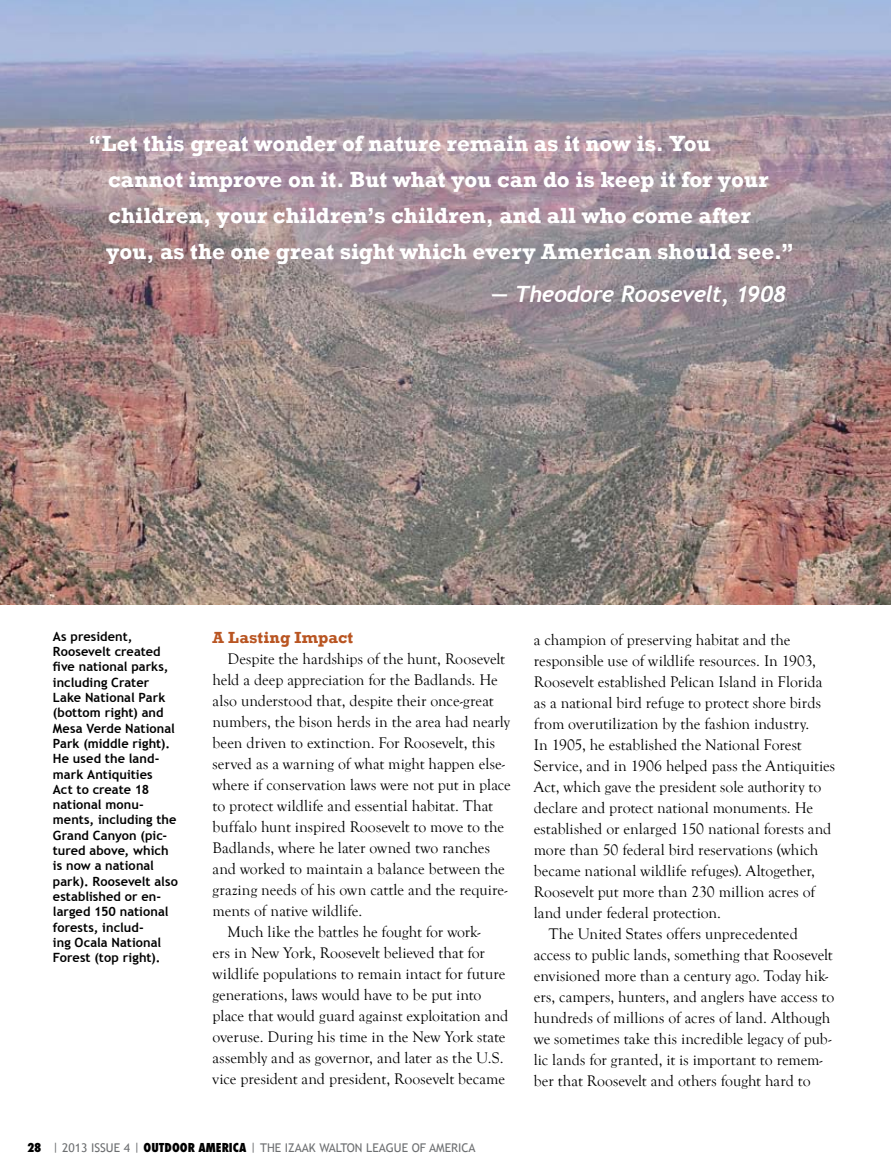
<style>
.page{position:relative;width:891px;height:1175px;background:#fff}
.page>*{position:absolute;margin:0;border:0;box-sizing:border-box;transform-origin:0 0}
.t1{font:700 22.5px/36px "Rockwell";color:#fff}
.t2{font:italic 700 22.5px "Trebuchet";letter-spacing:-.015em;color:#fff}
.t3{font:700 16.5px "Rockwell";letter-spacing:.005em;color:#b95522}
.t4{font:15.75px "Goudy Old Style T";color:#000}
.t5{font:700 12.75px/15.3px "Trebuchet MS";letter-spacing:.005em;color:#000}
.t6{font:12px "Trebuchet MS";color:#6d6f71}
.s1{font-family:"Futura Std";font-weight:800;font-stretch:condensed;color:#000}
</style>
<div class="page">
<img style="left:0;top:0;width:891px;height:604px">
<h1 class="t1" style="left:106px;top:125px;width:690px;text-indent:-18px">“Let this great wonder of nature remain as it now is. You<br>cannot improve on it. But what you can do is keep it for your children, your children’s children, and all who come after you, as the one great sight which every American should see.”</h1>
<h1 class="t2" style="left:492px;top:280px;width:296px">— Theodore Roosevelt, 1908</h1>
<p class="t5" style="left:53px;top:628px;width:127px">As president,<br>Roosevelt created five national parks, including Crater<br>Lake National Park (bottom right) and<br>Mesa Verde -National<br>Park (middle right).<br>He used the land&shy;mark Antiquities<br>Act to create 18 national monu&shy;ments, including the<br>Grand Canyon (pic&shy;tured above, which is now a national park). Roosevelt also established or en&shy;larged 150 national forests, includ-<br>ing Ocala National<br>Forest (top right).</p>
<p class="t3" style="left:213px;top:627px;width:142px">A Lasting Impact</p>
<p class="t4" style="left:228px;top:650px;width:279px">Despite the hardships of the hunt, Roosevelt</p>
<p class="t4" style="left:213px;top:671px;width:287px">held a deep appreciation for the Badlands. He</p>
<p class="t4" style="left:213px;top:692px;width:282px">also understood that, despite their once-great</p>
<p class="t4" style="left:213px;top:713px;width:299px">numbers, the bison herds in the area had nearly</p>
<p class="t4" style="left:213px;top:734px;width:284px">been driven to extinction. For Roosevelt, this</p>
<p class="t4" style="left:213px;top:755px;width:294px">served as a warning of what might happen else-</p>
<p class="t4" style="left:213px;top:776px;width:300px">where if conservation laws were not put in place</p>
<p class="t4" style="left:213px;top:797px;width:282px">to protect wildlife and essential habitat. That</p>
<p class="t4" style="left:213px;top:818px;width:293px">buffalo hunt inspired Roosevelt to move to the</p>
<p class="t4" style="left:213px;top:839px;width:279px">Badlands, where he later owned two ranches</p>
<p class="t4" style="left:213px;top:860px;width:294px">and worked to maintain a balance between the</p>
<p class="t4" style="left:213px;top:881px;width:296px">grazing needs of his own cattle and the require-</p>
<p class="t4" style="left:213px;top:902px;width:151px">ments of native wildlife.</p>
<p class="t4" style="left:228px;top:923px;width:254px">Much like the battles he fought for work-</p>
<p class="t4" style="left:213px;top:944px;width:274px">ers in New York, Roosevelt believed that for</p>
<p class="t4" style="left:213px;top:965px;width:294px">wildlife populations to remain intact for future</p>
<p class="t4" style="left:213px;top:986px;width:270px">generations, laws would have to be put into</p>
<p class="t4" style="left:213px;top:1007px;width:297px">place that would guard against exploitation and</p>
<p class="t4" style="left:213px;top:1028px;width:294px">overuse. During his time in the New York state</p>
<p class="t4" style="left:213px;top:1049px;width:292px">assembly and as governor, and later as the U.S.</p>
<p class="t4" style="left:213px;top:1070px;width:294px">vice president and president, Roosevelt became</p>
<p class="t6" style="left:27px;top:1140px;width:450px"><span class="s1">28</span> | 2013 i SSUE 4 | <span class="s1">OUTDOOR AMERICA</span> | THE IZAAK WALTON LEAGUE OF AMERICA</p>
<p class="t4" style="left:534px;top:631px;width:258px">a champion of preserving habitat and the</p>
<p class="t4" style="left:534px;top:652px;width:284px">responsible use of wildlife resources. In 1903,</p>
<p class="t4" style="left:534px;top:673px;width:290px">Roosevelt established Pelican Island in Florida</p>
<p class="t4" style="left:534px;top:694px;width:289px">as a national bird refuge to protect shore birds</p>
<p class="t4" style="left:534px;top:715px;width:277px">from overutilization by the fashion industry.</p>
<p class="t4" style="left:534px;top:736px;width:269px">In 1905, he established the National Forest</p>
<p class="t4" style="left:534px;top:757px;width:303px">Service, and in 1906 helped pass the Antiquities</p>
<p class="t4" style="left:534px;top:778px;width:289px">Act, which gave the president sole authority to</p>
<p class="t4" style="left:534px;top:799px;width:281px">declare and protect national monuments. He</p>
<p class="t4" style="left:534px;top:820px;width:299px">established or enlarged 150 national forests and</p>
<p class="t4" style="left:534px;top:841px;width:286px">more than 50 federal bird reservations (which</p>
<p class="t4" style="left:534px;top:862px;width:283px">became national wildlife refuges). Altogether,</p>
<p class="t4" style="left:534px;top:883px;width:283px">Roosevelt put more than 230 million acres of</p>
<p class="t4" style="left:534px;top:904px;width:189px">land under federal protection.</p>
<p class="t4" style="left:549px;top:925px;width:251px">The United States offers unprecedented</p>
<p class="t4" style="left:534px;top:946px;width:300px">access to public lands, something that Roosevelt</p>
<p class="t4" style="left:534px;top:967px;width:296px">envisioned more than a century ago. Today hik-</p>
<p class="t4" style="left:534px;top:988px;width:302px">ers, campers, hunters, and anglers have access to</p>
<p class="t4" style="left:534px;top:1009px;width:298px">hundreds of millions of acres of land. Although</p>
<p class="t4" style="left:534px;top:1030px;width:299px">we sometimes take this incredible legacy of pub-</p>
<p class="t4" style="left:534px;top:1051px;width:290px">lic lands for granted, it is important to remem-</p>
<p class="t4" style="left:534px;top:1072px;width:278px">ber that Roosevelt and others fought hard to</p>
</div>
